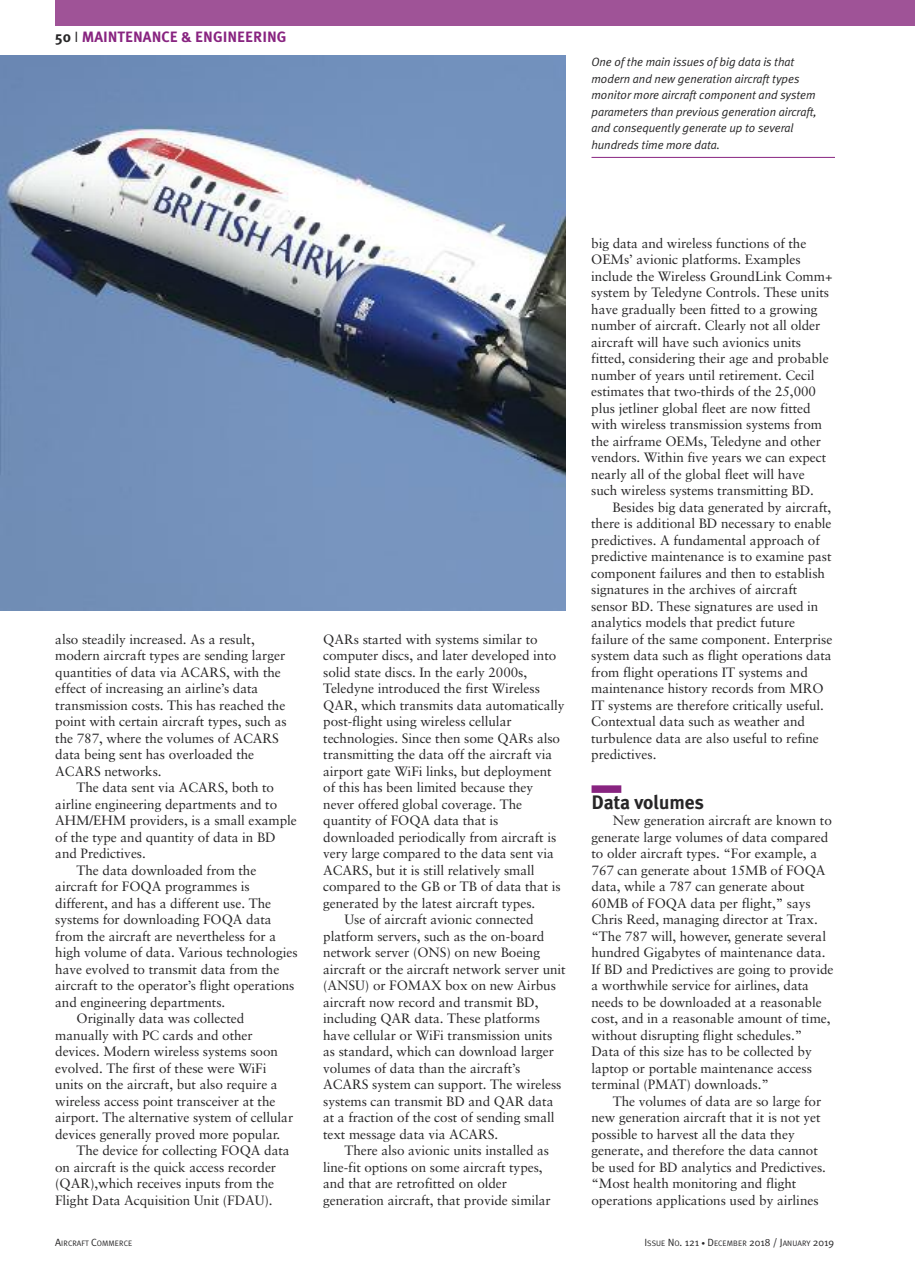
<style>
.page{position:relative;width:915px;height:1263px;background:#fff}
.page>*{position:absolute;margin:0;border:0;box-sizing:border-box;transform-origin:0 0}
.t1{font:700 19.5px "Meta Plus";letter-spacing:-.005em;color:#272627}
.t2{font:700 15px "Meta Plus";color:#882480}
.t3{font:13.5px/16.5px "Sabon";letter-spacing:-.005em;color:#272627}
.t4{font:italic 12px/16.5px "Meta Plus Normal";letter-spacing:-.005em;color:#272627}
.t5{font:7.8px "Meta Plus Normal";letter-spacing:.01em;color:#272627}
.s1{color:#272627}
.s2{font-family:"Meta Plus Normal";font-weight:400;color:#272627}
.s3{font-size:10.5px}
.s4{font-size:7.5px}
</style>
<div class="page">
<div style="left:591px;top:785px;width:30px;height:8px;background:#882480"></div>
<div style="left:55px;top:0;width:859px;height:26px;background:#9f5397"></div>
<img style="left:0;top:55px;width:565px;height:555px">
<hr style="left:591px;top:157px;width:243px;height:1px;background:#882480">
<p class="t2" style="left:55px;top:28px;width:233px"><span class="s1">50</span> <span class="s2">I</span> MAINTENANCE &amp; ENGINEERING</p>
<p class="t4" style="left:591px;top:54px;width:227px">One of the main issues of big data is that modern and new generation aircraft types monitor more aircraft component and system parameters than previous generation aircraft, and consequently generate up to several hundreds time more data.</p>
<p class="t3" style="left:55px;top:632px;width:233px">also steadily increased. As a result, modern aircraft types are sending larger quantities of data via ACARS, with the effect of increasing an airline’s data transmission costs. This has reached the point with certain aircraft types, such as the 787, where the volumes of ACARS data being sent has overloaded the ACARS networks.</p>
<p class="t3" style="left:77px;top:780px;width:199px">The data sent via ACARS, both to</p>
<p class="t3" style="left:55px;top:797px;width:223px">airline engineering departments and to</p>
<p class="t3" style="left:55px;top:813px;width:243px">AHM/EHM providers, is a small example</p>
<p class="t3" style="left:55px;top:830px;width:222px">of the type and quantity of data in BD</p>
<p class="t3" style="left:55px;top:846px;width:92px">and Predictives.</p>
<p class="t3" style="left:77px;top:863px;width:181px">The data downloaded from the</p>
<p class="t3" style="left:55px;top:879px;width:196px">aircraft for FOQA programmes is</p>
<p class="t3" style="left:55px;top:896px;width:217px">different, and has a different use. The</p>
<p class="t3" style="left:55px;top:912px;width:218px">systems for downloading FOQA data</p>
<p class="t3" style="left:55px;top:929px;width:222px">from the aircraft are nevertheless for a</p>
<p class="t3" style="left:55px;top:945px;width:244px">high volume of data. Various technologies</p>
<p class="t3" style="left:55px;top:962px;width:225px">have evolved to transmit data from the</p>
<p class="t3" style="left:55px;top:978px;width:241px">aircraft to the operator’s flight operations</p>
<p class="t3" style="left:55px;top:995px;width:171px">and engineering departments.</p>
<p class="t3" style="left:76px;top:1011px;width:169px">Originally data was collected</p>
<p class="t3" style="left:55px;top:1028px;width:199px">manually with PC cards and other</p>
<p class="t3" style="left:55px;top:1044px;width:224px">devices. Modern wireless systems soon</p>
<p class="t3" style="left:55px;top:1061px;width:213px">evolved. The first of these were WiFi</p>
<p class="t3" style="left:55px;top:1077px;width:224px">units on the aircraft, but also require a</p>
<p class="t3" style="left:55px;top:1094px;width:222px">wireless access point transceiver at the</p>
<p class="t3" style="left:55px;top:1110px;width:239px">airport. The alternative system of cellular</p>
<p class="t3" style="left:55px;top:1127px;width:226px">devices generally proved more popular.</p>
<p class="t3" style="left:76px;top:1143px;width:214px">The device for collecting FOQA data</p>
<p class="t3" style="left:55px;top:1160px;width:222px">on aircraft is the quick access recorder</p>
<p class="t3" style="left:55px;top:1176px;width:220px">(QAR),which receives inputs from the</p>
<p class="t3" style="left:55px;top:1193px;width:219px">Flight Data Acquisition Unit (FDAU).</p>
<p class="t3" style="left:323px;top:632px;width:216px">QARs started with systems similar to</p>
<p class="t3" style="left:323px;top:648px;width:234px">computer discs, and later developed into</p>
<p class="t3" style="left:323px;top:665px;width:205px">solid state discs. In the early 2000s,</p>
<p class="t3" style="left:323px;top:681px;width:218px">Teledyne introduced the first Wireless</p>
<p class="t3" style="left:323px;top:698px;width:243px">QAR, which transmits data automatically</p>
<p class="t3" style="left:323px;top:714px;width:190px">post-flight using wireless cellular</p>
<p class="t3" style="left:323px;top:731px;width:238px">technologies. Since then some QARs also</p>
<p class="t3" style="left:323px;top:747px;width:230px">transmitting the data off the aircraft via</p>
<p class="t3" style="left:323px;top:764px;width:230px">airport gate WiFi links, but deployment</p>
<p class="t3" style="left:323px;top:780px;width:211px">of this has been limited because they</p>
<p class="t3" style="left:323px;top:797px;width:200px">never offered global coverage. The</p>
<p class="t3" style="left:323px;top:813px;width:177px">quantity of FOQA data that is</p>
<p class="t3" style="left:323px;top:830px;width:234px">downloaded periodically from aircraft is</p>
<p class="t3" style="left:323px;top:846px;width:232px">very large compared to the data sent via</p>
<p class="t3" style="left:323px;top:863px;width:213px">ACARS, but it is still relatively small</p>
<p class="t3" style="left:323px;top:879px;width:239px">compared to the GB or TB of data that is</p>
<p class="t3" style="left:323px;top:896px;width:213px">generated by the latest aircraft types.</p>
<p class="t3" style="left:344px;top:912px;width:191px">Use of aircraft avionic connected</p>
<p class="t3" style="left:323px;top:929px;width:222px">platform servers, such as the on-board</p>
<p class="t3" style="left:323px;top:945px;width:218px">network server (ONS) on new Boeing</p>
<p class="t3" style="left:323px;top:962px;width:244px">aircraft or the aircraft network server unit</p>
<p class="t3" style="left:323px;top:978px;width:234px">(ANSU) or FOMAX box on new Airbus</p>
<p class="t3" style="left:323px;top:995px;width:217px">aircraft now record and transmit BD,</p>
<p class="t3" style="left:323px;top:1011px;width:218px">including QAR data. These platforms</p>
<p class="t3" style="left:323px;top:1028px;width:230px">have cellular or WiFi transmission units</p>
<p class="t3" style="left:323px;top:1044px;width:232px">as standard, which can download larger</p>
<p class="t3" style="left:323px;top:1061px;width:198px">volumes of data than the aircraft’s</p>
<p class="t3" style="left:323px;top:1077px;width:240px">ACARS system can support. The wireless</p>
<p class="t3" style="left:323px;top:1094px;width:232px">systems can transmit BD and QAR data</p>
<p class="t3" style="left:323px;top:1110px;width:233px">at a fraction of the cost of sending small</p>
<p class="t3" style="left:323px;top:1127px;width:177px">text message data via ACARS.</p>
<p class="t3" style="left:344px;top:1143px;width:206px">There also avionic units installed as</p>
<p class="t3" style="left:323px;top:1160px;width:221px">line-fit options on some aircraft types,</p>
<p class="t3" style="left:323px;top:1176px;width:185px">and that are retrofitted on older</p>
<p class="t3" style="left:323px;top:1193px;width:229px">generation aircraft, that provide similar</p>
<p class="t3" style="left:591px;top:236px;width:243px">big data and wireless functions of the OEMs’ avionic platforms. Examples include the Wireless GroundLink Comm+ system by Teledyne Controls. These units have gradually been fitted to a growing number of aircraft. Clearly not all older aircraft will have such avionics units fitted, considering their age and probable number of years until retirement. Cecil estimates that two-thirds of the 25,000 plus jetliner global fleet are now fitted with wireless transmission systems from the airframe OEMs, Teledyne and other vendors. Within five years we can expect nearly all of the global fleet will have such wireless systems transmitting BD.</p>
<p class="t3" style="left:591px;top:500px;width:242px;text-indent:21px">Besides big data generated by aircraft, there is additional BD necessary to enable predictives. A fundamental approach of predictive maintenance is to examine past component failures and then to establish signatures in the archives of aircraft sensor BD. These signatures are used in analytics models that predict future failure of the same component. Enterprise system data such as flight operations data from flight operations IT systems and maintenance history records from MRO IT systems are therefore critically useful.<br>Contextual data such as weather and turbulence data are also useful to refine predictives.</p>
<h1 class="t1" style="left:591px;top:790px;width:114px">Data volumes</h1>
<p class="t3" style="left:591px;top:813px;width:243px;text-indent:21px">New generation aircraft are known to generate large volumes of data compared to older aircraft types. “For example, a 767 can generate about 15MB of FOQA data, while a 787 can generate about 60MB of FOQA data per flight,” says Chris Reed, managing director at Trax. “The 787 will, however, generate several hundred Gigabytes of maintenance data.<br>If BD and Predictives are going to provide a worthwhile service for airlines, data needs to be downloaded at a reasonable cost, and in a reasonable amount of time, without disrupting flight schedules.” Data of this size has to be collected by laptop or portable maintenance access terminal (PMAT) downloads.”</p>
<p class="t3" style="left:591px;top:1094px;width:236px;text-indent:21px">The volumes of data are so large for new generation aircraft that it is not yet possible to harvest all the data they generate, and therefore the data cannot be used for BD analytics and Predictives. “Most health monitoring and flight operations applications used by airlines</p>
<p class="t5" style="left:55px;top:1238px;width:78px"><span class="s3">A</span>IRCRAFT <span class="s3">C</span>OMMERCE</p>
<p class="t5" style="left:644px;top:1238px;width:191px"><span class="s3">I</span>SSUE <span class="s3">N</span>O<span class="s3">. 121</span> <span class="s4">•</span> <span class="s3">D</span>ECEMBER <span class="s3">2018 / J</span>ANUARY <span class="s3">2019</span></p>
</div>
